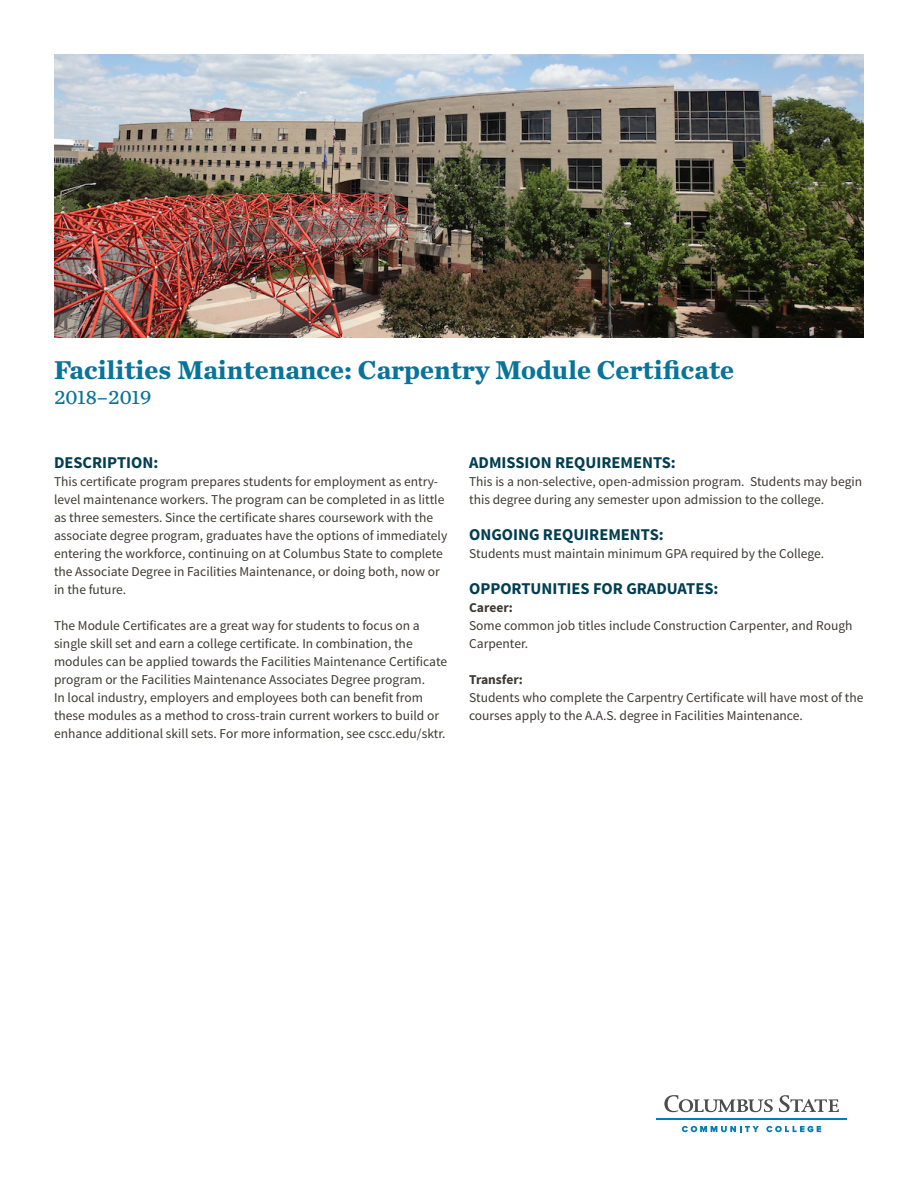
<style>
.page{position:relative;width:918px;height:1188px;background:#fff}
.page>*{position:absolute;margin:0;border:0;box-sizing:border-box;transform-origin:0 0}
.t1{font:700 27px "Chronicle Text G3";color:#08749a}
.degree_type{font:21px "Chronicle Text G3";color:#08749a}
.sub1{font:700 16.5px "Source Sans Pro";color:#013e51}
.body{font:700 16.5px "Source Sans Pro";color:#013e51}
.body-2{font:13.5px/18px "Source Sans Pro";color:#3d3934}
.sub2{font:700 13.5px "Source Sans Pro";color:#3d3934}
.s1{font-weight:700}
</style>
<div class="page">
<svg style="left:664px;top:1095px;width:109px;height:17px"></svg>
<svg style="left:779px;top:1095px;width:60px;height:17px"></svg>
<svg style="left:682px;top:1126px;width:77px;height:6px"></svg>
<svg style="left:766px;top:1126px;width:55px;height:6px"></svg>
<hr style="left:656px;top:1118px;width:191px;height:2px;background:#007cb6">
<img style="left:54px;top:54px;width:810px;height:284px">
<p class="t1" style="left:54px;top:348px;width:682px">Facilities Maintenance: Carpentry Module Certificate</p>
<p class="degree_type" style="left:54px;top:381px;width:99px">2018–2019</p>
<p class="sub1" style="left:54px;top:452px;width:106px">DESCRIPTION:</p>
<p class="body-2" style="left:54px;top:473px;width:395px">This certificate program prepares students for employment as entry&shy;level maintenance workers. The program can be completed in as little as three semesters. Since the certificate shares coursework with the associate degree program, graduates have the options of immediately entering the workforce, continuing on at Columbus State to complete the Associate Degree in Facilities Maintenance, or doing both, now or in the future.</p>
<p class="body-2" style="left:54px;top:617px;width:395px">The Module Certificates are a great way for students to focus on a single skill set and earn a college certificate. In combination, the modules can be applied towards the Facilities Maintenance Certificate program or the Facilities Maintenance Associates Degree program.<br>In local industry, employers and employees both can benefit from these modules as a method to cross-train current workers to build or enhance additional skill sets. For more information, see cscc.edu/sktr.</p>
<p class="sub1" style="left:469px;top:452px;width:208px">ADMISSION REQUIREMENTS:</p>
<p class="body-2" style="left:469px;top:473px;width:395px">This is a non-selective, open-admission program. Students may begin this degree during any semester upon admission to the college.</p>
<p class="sub1" style="left:469px;top:524px;width:196px">ONGOING REQUIREMENTS:</p>
<p class="body-2" style="left:469px;top:545px;width:357px">Students must maintain minimum GPA required by the College.</p>
<p class="body" style="left:469px;top:578px;width:251px">OPPORTUNITIES FOR GRADUATES:</p>
<p class="body-2" style="left:469px;top:599px;width:385px"><span class="s1">Career:<br></span>Some common job titles include Construction Carpenter, and Rough<br>Carpenter.</p>
<p class="sub2" style="left:469px;top:671px;width:55px">Transfer:</p>
<p class="body-2" style="left:469px;top:689px;width:396px">Students who complete the Carpentry Certificate will have most of the courses apply to the A.A.S. degree in Facilities Maintenance.</p>
</div>
